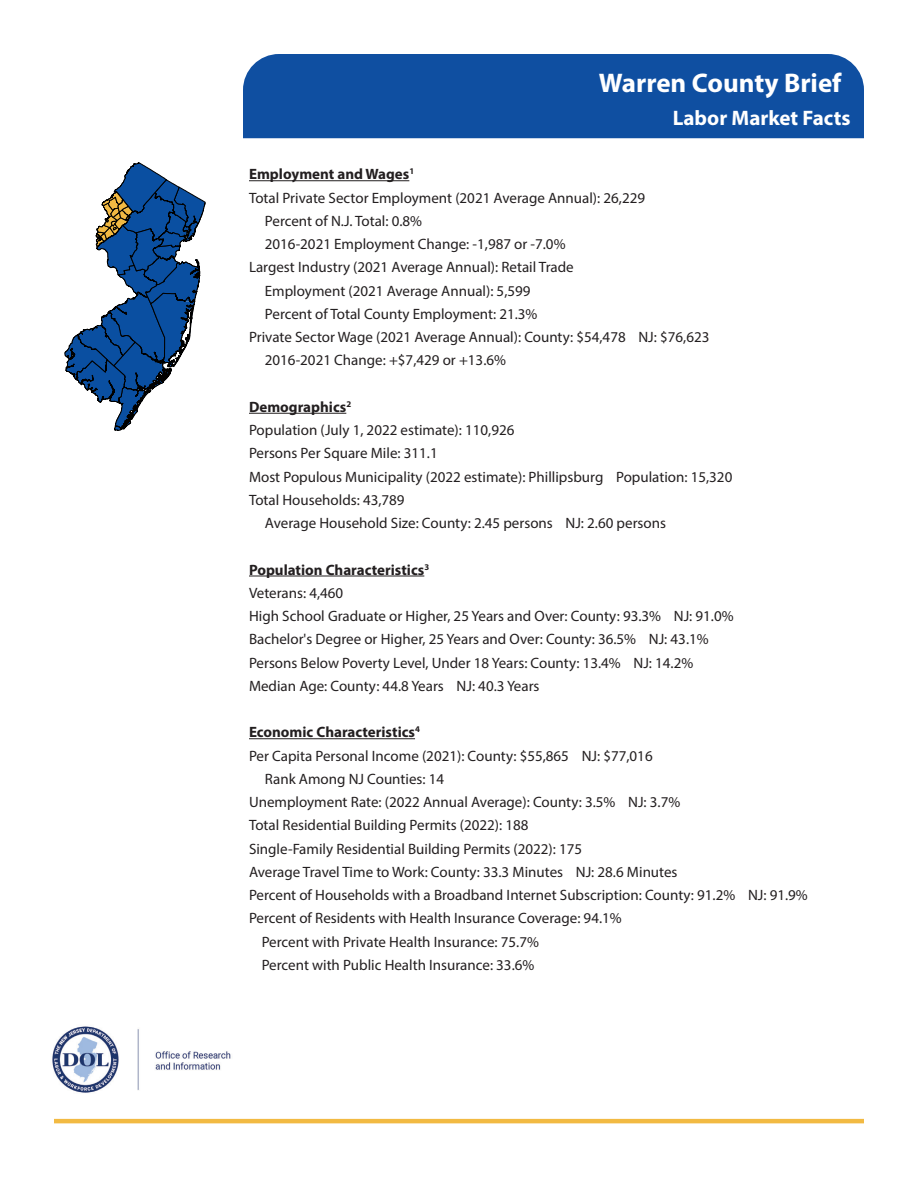
<style>
.page{position:relative;width:918px;height:1188px;background:#fff}
.page>*{position:absolute;margin:0;border:0;box-sizing:border-box;transform-origin:0 0}
.t1{font:700 27px "Myriad Pro";color:#fff}
.t2{font:700 21px "Myriad Pro";color:#fff}
.t3{font:15px "Myriad Pro";color:#231f20}
.t4{font:700 15px "Myriad Pro";color:#231f20}
</style>
<div class="page">
<div style="left:243px;top:54px;width:621px;height:84px;background:#0f4fa1"></div>
<hr style="left:54px;top:1119px;width:810px;height:4px;background:#f2ba43">
<hr style="left:249px;top:180px;width:160px;height:1px;background:#231f20">
<hr style="left:249px;top:413px;width:97px;height:1px;background:#231f20">
<hr style="left:249px;top:576px;width:175px;height:1px;background:#231f20">
<hr style="left:249px;top:738px;width:166px;height:1px;background:#231f20">
<img style="left:52px;top:1026px;width:179px;height:67px">
<svg style="left:64px;top:162px;width:142px;height:269px"></svg>
<h1 class="t1" style="left:599px;top:66px;width:244px">Warren County Brief</h1>
<h2 class="t2" style="left:673px;top:104px;width:179px">Labor Market Facts</h2>
<p class="t4" style="left:249px;top:164px;width:167px">Employment and Wages<sup>1</sup></p>
<p class="t3" style="left:249px;top:188px;width:398px">Total Private Sector Employment (2021 Average Annual): 26,229</p>
<p class="t3" style="left:265px;top:211px;width:159px">Percent of N.J. Total: 0.8%</p>
<p class="t3" style="left:265px;top:235px;width:302px">2016-2021 Employment Change: -1,987 or -7.0%</p>
<p class="t3" style="left:249px;top:258px;width:326px">Largest Industry (2021 Average Annual): Retail Trade</p>
<p class="t3" style="left:265px;top:281px;width:267px">Employment (2021 Average Annual): 5,599</p>
<p class="t3" style="left:265px;top:304px;width:274px">Percent of Total County Employment: 21.3%</p>
<p class="t3" style="left:249px;top:328px;width:462px">Private Sector Wage (2021 Average Annual): County: $54,478 NJ: $76,623</p>
<p class="t3" style="left:265px;top:351px;width:243px">2016-2021 Change: +$7,429 or +13.6%</p>
<p class="t4" style="left:249px;top:397px;width:104px">Demographics<sup>2</sup></p>
<p class="t3" style="left:249px;top:421px;width:267px">Population (July 1, 2022 estimate): 110,926</p>
<p class="t3" style="left:249px;top:444px;width:190px">Persons Per Square Mile: 311.1</p>
<p class="t3" style="left:249px;top:467px;width:485px">Most Populous Municipality (2022 estimate): Phillipsburg Population: 15,320</p>
<p class="t3" style="left:249px;top:490px;width:157px">Total Households: 43,789</p>
<p class="t3" style="left:265px;top:514px;width:403px">Average Household Size: County: 2.45 persons NJ: 2.60 persons</p>
<p class="t4" style="left:249px;top:560px;width:182px">Population Characteristics<sup>3</sup></p>
<p class="t3" style="left:249px;top:583px;width:96px">Veterans: 4,460</p>
<p class="t3" style="left:249px;top:607px;width:486px">High School Graduate or Higher, 25 Years and Over: County: 93.3% NJ: 91.0%</p>
<p class="t3" style="left:249px;top:630px;width:461px">Bachelor's Degree or Higher, 25 Years and Over: County: 36.5% NJ: 43.1%</p>
<p class="t3" style="left:249px;top:653px;width:446px">Persons Below Poverty Level, Under 18 Years: County: 13.4% NJ: 14.2%</p>
<p class="t3" style="left:249px;top:676px;width:292px">Median Age: County: 44.8 Years NJ: 40.3 Years</p>
<p class="t4" style="left:249px;top:722px;width:172px">Economic Characteristics<sup>4</sup></p>
<p class="t3" style="left:249px;top:746px;width:405px">Per Capita Personal Income (2021): County: $55,865 NJ: $77,016</p>
<p class="t3" style="left:265px;top:769px;width:181px">Rank Among NJ Counties: 14</p>
<p class="t3" style="left:249px;top:793px;width:433px">Unemployment Rate: (2022 Annual Average): County: 3.5% NJ: 3.7%</p>
<p class="t3" style="left:249px;top:816px;width:281px">Total Residential Building Permits (2022): 188</p>
<p class="t3" style="left:249px;top:839px;width:335px">Single-Family Residential Building Permits (2022): 175</p>
<p class="t3" style="left:249px;top:862px;width:430px">Average Travel Time to Work: County: 33.3 Minutes NJ: 28.6 Minutes</p>
<p class="t3" style="left:249px;top:886px;width:560px">Percent of Households with a Broadband Internet Subscription: County: 91.2% NJ: 91.9%</p>
<p class="t3" style="left:249px;top:909px;width:374px">Percent of Residents with Health Insurance Coverage: 94.1%</p>
<p class="t3" style="left:262px;top:932px;width:279px">Percent with Private Health Insurance: 75.7%</p>
<p class="t3" style="left:262px;top:955px;width:274px">Percent with Public Health Insurance: 33.6%</p>
</div>
